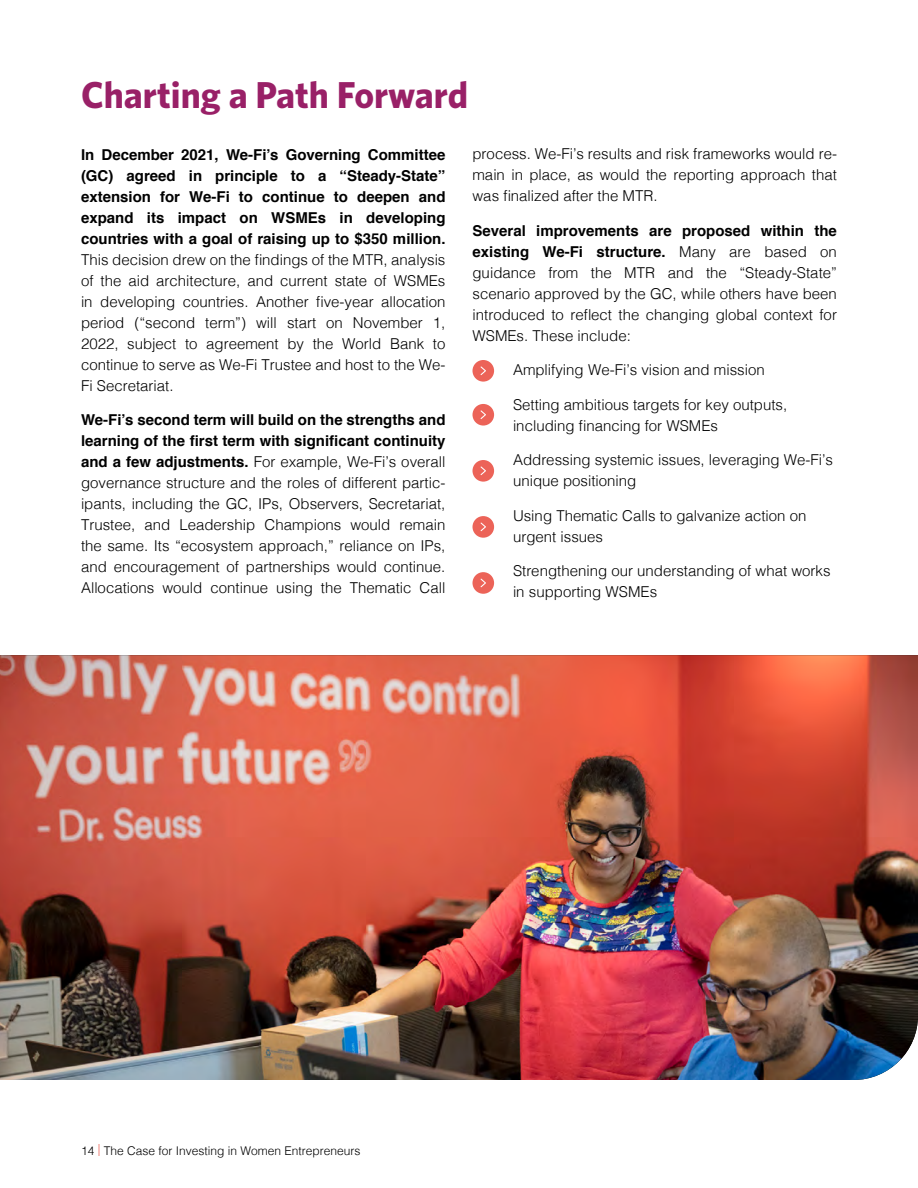
<style>
.page{position:relative;width:918px;height:1188px;background:#fff}
.page>*{position:absolute;margin:0;border:0;box-sizing:border-box;transform-origin:0 0}
.t1{font:700 37.5px "Whitney";color:#992067}
.t2{font:300 15px/21px "Helvetica";color:#000;text-align:justify}
.t3{font:700 15px/21px "Helvetica";color:#000;text-align:justify}
.t4{font:300 12px "Helvetica";color:#000}
.s1{font-weight:700}
.s2{color:#ec6358}
</style>
<div class="page">
<img style="left:0;top:655px;width:918px;height:425px">
<div style="left:473px;top:360px;width:21px;height:22px;background:#ec6358;border-radius:50%"></div>
<svg style="left:481px;top:366px;width:5px;height:9px"></svg>
<div style="left:473px;top:404px;width:21px;height:22px;background:#ec6358;border-radius:50%"></div>
<svg style="left:481px;top:410px;width:5px;height:9px"></svg>
<div style="left:473px;top:460px;width:21px;height:22px;background:#ec6358;border-radius:50%"></div>
<svg style="left:481px;top:466px;width:5px;height:9px"></svg>
<div style="left:473px;top:516px;width:21px;height:22px;background:#ec6358;border-radius:50%"></div>
<svg style="left:481px;top:523px;width:5px;height:8px"></svg>
<div style="left:473px;top:572px;width:21px;height:22px;background:#ec6358;border-radius:50%"></div>
<svg style="left:481px;top:579px;width:5px;height:8px"></svg>
<h1 class="t1" style="left:81px;top:72px;width:389px">Charting a Path Forward</h1>
<p class="t3" style="left:81px;top:144px;width:366px">In December 2021, We-Fi’s Governing Committee (GC) agreed in principle to a “Steady-State” extension for We-Fi to continue to deepen and expand its impact on WSMEs in developing countries with a goal of raising up to $350 million.</p>
<p class="t2" style="left:81px;top:248px;width:366px">This decision drew on the findings of the MTR, analysis of the aid architecture, and current state of WSMEs in developing countries. Another five-year allocation period (“second term”) will start on November 1, 2022, subject to agreement by the World Bank to continue to serve as We-Fi Trustee and host to the We-Fi Secretariat.</p>
<p class="t2" style="left:81px;top:408px;width:366px"><span class="s1">We-Fi’s second term will build on the strengths and learning of the first term with significant continuity and a few adjustments.</span> For example, We-Fi’s overall governance structure and the roles of different partic&shy;ipants, including the GC, IPs, Observers, Secretariat, Trustee, and Leadership Champions would remain the same. Its “ecosystem approach,” reliance on IPs, and encouragement of partnerships would continue.<br>Allocations would continue using the Thematic Call</p>
<p class="t2" style="left:472px;top:142px;width:366px">process. We-Fi’s results and risk frameworks would re&shy;main in place, as would the reporting approach that was finalized after the MTR.</p>
<p class="t2" style="left:472px;top:219px;width:366px"><span class="s1">Several improvements are proposed within the existing We-Fi structure.</span> Many are based on guidance from the MTR and the “Steady-State” scenario approved by the GC, while others have been introduced to reflect the changing global context for WSMEs. These include:</p>
<p class="t2" style="left:513px;top:358px;width:253px">Amplifying We-Fi’s vision and mission</p>
<p class="t2" style="left:513px;top:393px;width:276px">Setting ambitious targets for key outputs, including financing for WSMEs</p>
<p class="t2" style="left:513px;top:448px;width:322px">Addressing systemic issues, leveraging We-Fi’s unique positioning</p>
<p class="t2" style="left:513px;top:504px;width:295px">Using Thematic Calls to galvanize action on urgent issues</p>
<p class="t2" style="left:513px;top:559px;width:319px">Strengthening our understanding of what works in supporting WSMEs</p>
<p class="t4" style="left:81px;top:1140px;width:281px">14 <span class="s2">|</span> The Case for Investing in Women Entrepreneurs</p>
</div>
